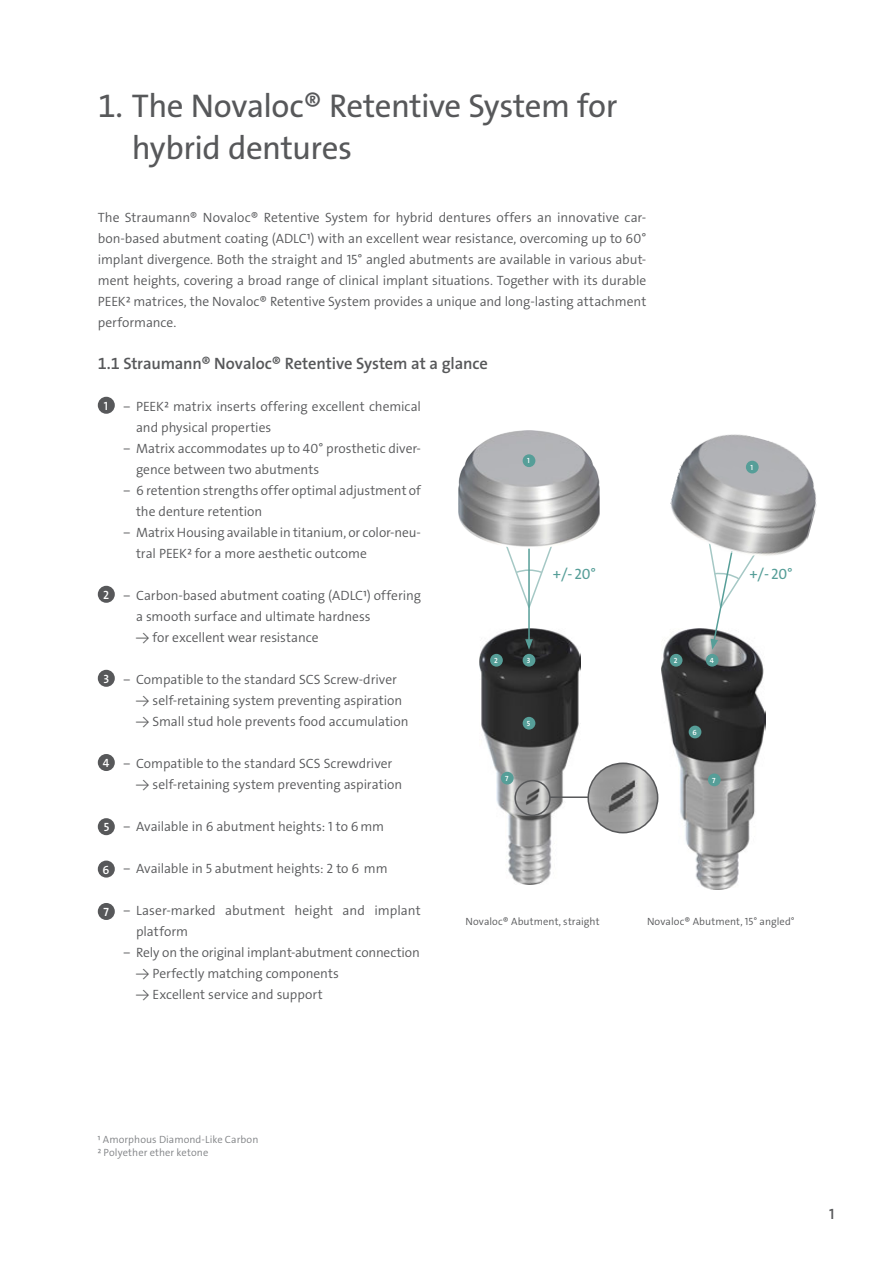
<style>
.page{position:relative;width:893px;height:1263px;background:#fff}
.page>*{position:absolute;margin:0;border:0;box-sizing:border-box;transform-origin:0 0}
.t1{font:33px/42px "The Sans LP5 Plain";letter-spacing:-.015em;color:#57585a}
.Subtitle{font:16.5px "The Sans LP6 Se Bld";letter-spacing:-.01em;color:#57585a}
.t2{font:15px "The Sans LP5 Plain";color:#569e98}
.Copy{font:15px "The Sans LP6 Se Bld";color:#57585a}
.Copy-2{font:13.5px/21px "The Sans LP4 Se Lig";letter-spacing:-.005em;color:#57585a}
.t3{font:12px "The Sans LP6 Se Bld";color:#fff}
.t4{font:10.5px "The Sans LP4 Se Lig";letter-spacing:.01em;color:#57585a}
.Footnote{font:10.5px "The Sans LP4 Se Lig";letter-spacing:.01em;color:#808285}
.t5{font:7.5px "The Sans LP6 Se Bld";color:#fff}
</style>
<div class="page">
<div style="left:98px;top:397px;width:17px;height:17px;background:#57585a;border-radius:50%"></div>
<div style="left:98px;top:586px;width:17px;height:17px;background:#57585a;border-radius:50%"></div>
<div style="left:98px;top:670px;width:17px;height:17px;background:#57585a;border-radius:50%"></div>
<div style="left:98px;top:754px;width:17px;height:17px;background:#57585a;border-radius:50%"></div>
<div style="left:98px;top:818px;width:17px;height:17px;background:#57585a;border-radius:50%"></div>
<div style="left:98px;top:903px;width:17px;height:17px;background:#57585a;border-radius:50%"></div>
<div style="left:98px;top:860px;width:17px;height:17px;background:#57585a;border-radius:50%"></div>
<img style="left:480px;top:629px;width:101px;height:256px">
<img style="left:662px;top:629px;width:104px;height:261px">
<svg style="left:506px;top:548px;width:46px;height:59px"></svg>
<hr style="left:528px;top:536px;width:2px;height:105px;background:#569e98">
<svg style="left:525px;top:639px;width:8px;height:11px"></svg>
<svg style="left:702px;top:571px;width:64px;height:79px"></svg>
<img style="left:458px;top:430px;width:142px;height:118px">
<img style="left:670px;top:434px;width:147px;height:137px">
<div style="left:523px;top:454px;width:12px;height:13px;background:#569e98;border-radius:50%"></div>
<div style="left:746px;top:461px;width:13px;height:12px;background:#569e98;border-radius:50%"></div>
<div style="left:490px;top:654px;width:13px;height:13px;background:#569e98;border-radius:50%"></div>
<div style="left:670px;top:654px;width:12px;height:13px;background:#569e98;border-radius:50%"></div>
<div style="left:523px;top:654px;width:12px;height:13px;background:#569e98;border-radius:50%"></div>
<div style="left:706px;top:654px;width:12px;height:13px;background:#569e98;border-radius:50%"></div>
<div style="left:523px;top:717px;width:12px;height:13px;background:#569e98;border-radius:50%"></div>
<div style="left:689px;top:726px;width:12px;height:12px;background:#569e98;border-radius:50%"></div>
<div style="left:501px;top:772px;width:13px;height:12px;background:#569e98;border-radius:50%"></div>
<div style="left:708px;top:773px;width:13px;height:13px;background:#569e98;border-radius:50%"></div>
<hr style="left:534px;top:796px;width:90px;height:2px;background:#57585a">
<img style="left:515px;top:781px;width:35px;height:34px;border-radius:17px">
<div style="left:514px;top:780px;width:37px;height:36px;border:2px solid #57585a;border-radius:50%"></div>
<img style="left:588px;top:763px;width:70px;height:70px;border-radius:35px">
<div style="left:587px;top:762px;width:71px;height:71px;border:2px solid #57585a;border-radius:50%"></div>
<p class="t1" style="left:132px;top:85px;width:487px;text-indent:-34px">1. The Novaloc® Retentive System for hybrid dentures</p>
<p class="Copy-2" style="left:98px;top:207px;width:550px;text-align:justify">The Straumann® Novaloc® Retentive System for hybrid dentures offers an innovative car&shy;bon-based abutment coating (ADLC1) with an excellent wear resistance, overcoming up to 60° implant divergence. Both the straight and 15° angled abutments are available in various abut&shy;ment heights, covering a broad range of clinical implant situations. Together with its durable PEEK2 matrices, the Novaloc® Retentive System provides a unique and long-lasting attachment performance.</p>
<p class="Subtitle" style="left:98px;top:352px;width:392px">1.1 Straumann® Novaloc® Retentive System at a glance</p>
<p class="t3" style="left:104px;top:398px;width:6px">1</p>
<p class="t3" style="left:103px;top:587px;width:7px">2</p>
<p class="t3" style="left:104px;top:671px;width:7px">3</p>
<p class="t3" style="left:103px;top:755px;width:8px">4</p>
<p class="t3" style="left:104px;top:819px;width:7px">5</p>
<p class="t3" style="left:102px;top:862px;width:8px">6</p>
<p class="t3" style="left:104px;top:904px;width:7px">7</p>
<p class="Copy-2" style="left:136px;top:396px;width:286px;text-indent:-13px">‒ PEEK2 matrix inserts offering excellent chemical and physical properties</p>
<p class="Copy-2" style="left:136px;top:438px;width:286px;text-indent:-13px">‒ Matrix accommodates up to 40° prosthetic diver&shy;gence between two abutments</p>
<p class="Copy-2" style="left:136px;top:480px;width:286px;text-indent:-13px">‒ 6 retention strengths offer optimal adjustment of the denture retention</p>
<p class="Copy-2" style="left:136px;top:522px;width:286px;text-indent:-13px">‒ Matrix Housing available in titanium, or color-neu&shy;tral PEEK2 for a more aesthetic outcome</p>
<p class="Copy-2" style="left:136px;top:585px;width:286px;text-indent:-13px">‒ Carbon-based abutment coating (ADLC1) offering a smooth surface and ultimate hardness</p>
<p class="Copy-2" style="left:136px;top:627px;width:184px">→ for excellent wear resistance</p>
<p class="Copy-2" style="left:123px;top:669px;width:275px">‒ Compatible to the standard SCS Screw-driver</p>
<p class="Copy-2" style="left:136px;top:690px;width:268px">→ self-retaining system preventing aspiration</p>
<p class="Copy-2" style="left:136px;top:711px;width:274px">→ Small stud hole prevents food accumulation</p>
<p class="Copy-2" style="left:123px;top:753px;width:270px">‒ Compatible to the standard SCS Screwdriver</p>
<p class="Copy-2" style="left:136px;top:774px;width:268px">→ self-retaining system preventing aspiration</p>
<p class="Copy-2" style="left:123px;top:816px;width:262px">‒ Available in 6 abutment heights: 1 to 6mm</p>
<p class="Copy-2" style="left:123px;top:858px;width:266px">‒ Available in 5 abutment heights: 2 to 6 mm</p>
<p class="Copy-2" style="left:136px;top:900px;width:286px;text-indent:-13px">‒ Laser-marked abutment height and implant platform</p>
<p class="Copy-2" style="left:123px;top:942px;width:298px">‒ Rely on the original implant-abutment connection</p>
<p class="Copy-2" style="left:136px;top:963px;width:204px">→ Perfectly matching components</p>
<p class="Copy-2" style="left:136px;top:984px;width:188px">→ Excellent service and support</p>
<p class="t5" style="left:527px;top:456px;width:4px">1</p>
<p class="t5" style="left:750px;top:462px;width:4px">1</p>
<p class="t2" style="left:553px;top:564px;width:45px">+/- 20°</p>
<p class="t2" style="left:749px;top:564px;width:45px">+/- 20°</p>
<p class="t5" style="left:494px;top:656px;width:5px">2</p>
<p class="t5" style="left:527px;top:656px;width:5px">3</p>
<p class="t5" style="left:674px;top:656px;width:5px">2</p>
<p class="t5" style="left:710px;top:656px;width:6px">4</p>
<p class="t5" style="left:527px;top:719px;width:5px">5</p>
<p class="t5" style="left:692px;top:727px;width:6px">6</p>
<p class="t5" style="left:505px;top:773px;width:5px">7</p>
<p class="t5" style="left:712px;top:775px;width:5px">7</p>
<p class="t4" style="left:465px;top:915px;width:136px">Novaloc® Abutment, straight</p>
<p class="t4" style="left:647px;top:915px;width:149px">Novaloc® Abutment, 15° angled°</p>
<p class="Footnote" style="left:98px;top:1132px;width:162px">1 Amorphous Diamond-Like Carbon</p>
<p class="Footnote" style="left:98px;top:1146px;width:112px">2 Polyether ether ketone</p>
<p class="Copy" style="left:829px;top:1204px;width:7px">1</p>
</div>
